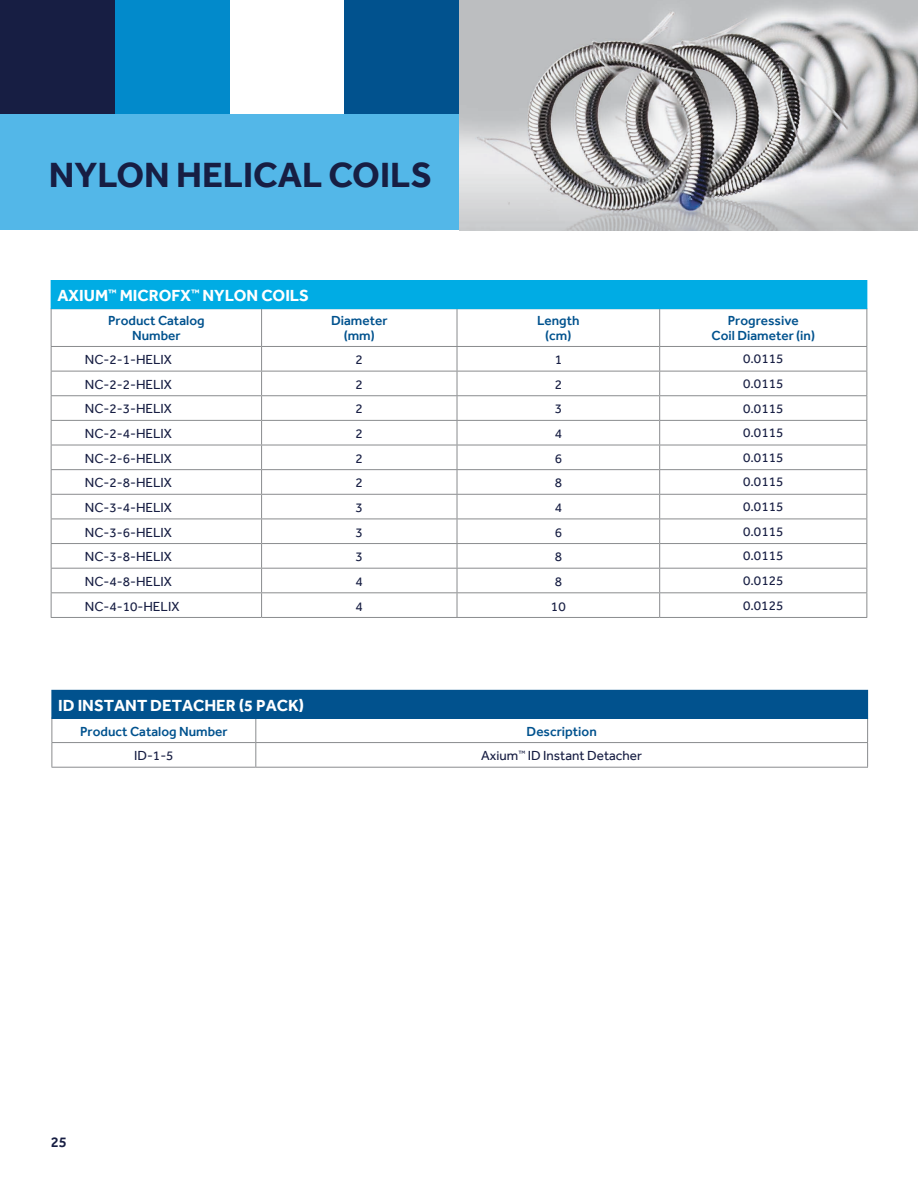
<style>
.page{position:relative;width:918px;height:1188px;background:#fff}
.page>*{position:absolute;margin:0;border:0;box-sizing:border-box;transform-origin:0 0}
.t1{font:700 36px "Effra";color:#171e43}
.t2{font:700 16.5px "Effra";color:#fff}
.t3{font:500 15px "Effra";color:#171e43}
.t4{font:13.5px "Effra";color:#171e43}
.t5{font:500 13.5px/15px "Effra";color:#01528e;text-align:center}
</style>
<div class="page">
<svg style="left:52px;top:309px;width:814px;height:308px"></svg>
<hr style="left:51px;top:309px;width:1px;height:37px;background:#8a8c8e">
<hr style="left:261px;top:309px;width:1px;height:37px;background:#8a8c8e">
<hr style="left:457px;top:309px;width:1px;height:37px;background:#8a8c8e">
<hr style="left:659px;top:309px;width:1px;height:37px;background:#8a8c8e">
<hr style="left:866px;top:309px;width:1px;height:37px;background:#8a8c8e">
<hr style="left:51px;top:346px;width:211px;height:1px;background:#8a8c8e">
<hr style="left:262px;top:346px;width:195px;height:1px;background:#8a8c8e">
<hr style="left:457px;top:346px;width:203px;height:1px;background:#8a8c8e">
<hr style="left:660px;top:346px;width:207px;height:1px;background:#8a8c8e">
<hr style="left:51px;top:371px;width:211px;height:1px;background:#8a8c8e">
<hr style="left:262px;top:371px;width:195px;height:1px;background:#8a8c8e">
<hr style="left:457px;top:371px;width:203px;height:1px;background:#8a8c8e">
<hr style="left:660px;top:371px;width:207px;height:1px;background:#8a8c8e">
<hr style="left:51px;top:395px;width:211px;height:1px;background:#8a8c8e">
<hr style="left:262px;top:395px;width:195px;height:1px;background:#8a8c8e">
<hr style="left:457px;top:395px;width:203px;height:1px;background:#8a8c8e">
<hr style="left:660px;top:395px;width:207px;height:1px;background:#8a8c8e">
<hr style="left:51px;top:420px;width:211px;height:1px;background:#8a8c8e">
<hr style="left:262px;top:420px;width:195px;height:1px;background:#8a8c8e">
<hr style="left:457px;top:420px;width:203px;height:1px;background:#8a8c8e">
<hr style="left:660px;top:420px;width:207px;height:1px;background:#8a8c8e">
<hr style="left:51px;top:445px;width:211px;height:1px;background:#8a8c8e">
<hr style="left:262px;top:445px;width:195px;height:1px;background:#8a8c8e">
<hr style="left:457px;top:445px;width:203px;height:1px;background:#8a8c8e">
<hr style="left:660px;top:445px;width:207px;height:1px;background:#8a8c8e">
<hr style="left:51px;top:469px;width:211px;height:1px;background:#8a8c8e">
<hr style="left:262px;top:469px;width:195px;height:1px;background:#8a8c8e">
<hr style="left:457px;top:469px;width:203px;height:1px;background:#8a8c8e">
<hr style="left:660px;top:469px;width:207px;height:1px;background:#8a8c8e">
<hr style="left:51px;top:494px;width:211px;height:1px;background:#8a8c8e">
<hr style="left:262px;top:494px;width:195px;height:1px;background:#8a8c8e">
<hr style="left:457px;top:494px;width:203px;height:1px;background:#8a8c8e">
<hr style="left:660px;top:494px;width:207px;height:1px;background:#8a8c8e">
<hr style="left:51px;top:519px;width:211px;height:1px;background:#8a8c8e">
<hr style="left:262px;top:519px;width:195px;height:1px;background:#8a8c8e">
<hr style="left:457px;top:519px;width:203px;height:1px;background:#8a8c8e">
<hr style="left:660px;top:519px;width:207px;height:1px;background:#8a8c8e">
<hr style="left:51px;top:592px;width:211px;height:1px;background:#8a8c8e">
<hr style="left:262px;top:592px;width:195px;height:1px;background:#8a8c8e">
<hr style="left:457px;top:592px;width:203px;height:1px;background:#8a8c8e">
<hr style="left:660px;top:592px;width:207px;height:1px;background:#8a8c8e">
<hr style="left:51px;top:617px;width:211px;height:1px;background:#8a8c8e">
<hr style="left:262px;top:617px;width:195px;height:1px;background:#8a8c8e">
<hr style="left:457px;top:617px;width:203px;height:1px;background:#8a8c8e">
<hr style="left:660px;top:617px;width:207px;height:1px;background:#8a8c8e">
<hr style="left:51px;top:543px;width:211px;height:1px;background:#8a8c8e">
<svg style="left:51px;top:347px;width:1px;height:270px"></svg>
<hr style="left:262px;top:543px;width:195px;height:1px;background:#8a8c8e">
<svg style="left:261px;top:347px;width:1px;height:270px"></svg>
<hr style="left:457px;top:543px;width:203px;height:1px;background:#8a8c8e">
<svg style="left:457px;top:347px;width:1px;height:270px"></svg>
<hr style="left:660px;top:543px;width:207px;height:1px;background:#8a8c8e">
<svg style="left:659px;top:347px;width:1px;height:270px"></svg>
<svg style="left:866px;top:347px;width:1px;height:270px"></svg>
<hr style="left:51px;top:568px;width:211px;height:1px;background:#8a8c8e">
<hr style="left:262px;top:568px;width:195px;height:1px;background:#8a8c8e">
<hr style="left:457px;top:568px;width:203px;height:1px;background:#8a8c8e">
<hr style="left:660px;top:568px;width:207px;height:1px;background:#8a8c8e">
<div style="left:51px;top:280px;width:816px;height:29px;background:#00ace4"></div>
<svg style="left:52px;top:719px;width:816px;height:48px"></svg>
<hr style="left:52px;top:767px;width:204px;height:1px;background:#8a8c8e">
<hr style="left:256px;top:767px;width:612px;height:1px;background:#8a8c8e">
<div style="left:52px;top:690px;width:816px;height:28px;background:#01528e"></div>
<div style="left:52px;top:690px;width:816px;height:29px;border:1px solid #01528e"></div>
<div style="left:344px;top:0;width:115px;height:115px;background:#01528e"></div>
<div style="left:115px;top:0;width:115px;height:115px;background:#028acb"></div>
<div style="left:0;top:0;width:115px;height:115px;background:#171e43"></div>
<div style="left:0;top:115px;width:459px;height:115px;background:#53b7e8"></div>
<img style="left:459px;top:0;width:459px;height:230px">
<h1 class="t1" style="left:49px;top:153px;width:385px">NYLON HELICAL COILS</h1>
<p class="t2" style="left:57px;top:286px;width:253px">AXIUM<sup>™</sup> MICROFX<sup>™</sup> NYLON COILS</p>
<p class="t5" style="left:108px;top:313px;width:98px">Product Catalog<br>Number</p>
<p class="t5" style="left:331px;top:313px;width:58px">Diameter (mm)</p>
<p class="t5" style="left:537px;top:313px;width:44px">Length (cm)</p>
<p class="t5" style="left:712px;top:313px;width:105px">Progressive<br>Coil Diameter (in)</p>
<p class="t4" style="left:85px;top:352px;width:89px">NC-2-1-HELIX</p>
<p class="t4" style="left:356px;top:352px;width:9px">2</p>
<p class="t4" style="left:555px;top:352px;width:9px">1</p>
<p class="t4" style="left:743px;top:351px;width:42px">0.0115</p>
<p class="t4" style="left:85px;top:376px;width:89px">NC-2-2-HELIX</p>
<p class="t4" style="left:356px;top:376px;width:9px">2</p>
<p class="t4" style="left:555px;top:376px;width:9px">2</p>
<p class="t4" style="left:743px;top:376px;width:42px">0.0115</p>
<p class="t4" style="left:85px;top:401px;width:89px">NC-2-3-HELIX</p>
<p class="t4" style="left:356px;top:401px;width:9px">2</p>
<p class="t4" style="left:555px;top:401px;width:9px">3</p>
<p class="t4" style="left:743px;top:400px;width:42px">0.0115</p>
<p class="t4" style="left:85px;top:426px;width:89px">NC-2-4-HELIX</p>
<p class="t4" style="left:356px;top:426px;width:9px">2</p>
<p class="t4" style="left:555px;top:426px;width:9px">4</p>
<p class="t4" style="left:743px;top:425px;width:42px">0.0115</p>
<p class="t4" style="left:85px;top:450px;width:89px">NC-2-6-HELIX</p>
<p class="t4" style="left:356px;top:450px;width:9px">2</p>
<p class="t4" style="left:555px;top:450px;width:9px">6</p>
<p class="t4" style="left:743px;top:449px;width:42px">0.0115</p>
<p class="t4" style="left:85px;top:475px;width:89px">NC-2-8-HELIX</p>
<p class="t4" style="left:356px;top:475px;width:9px">2</p>
<p class="t4" style="left:555px;top:475px;width:9px">8</p>
<p class="t4" style="left:743px;top:474px;width:42px">0.0115</p>
<p class="t4" style="left:85px;top:500px;width:89px">NC-3-4-HELIX</p>
<p class="t4" style="left:356px;top:500px;width:9px">3</p>
<p class="t4" style="left:555px;top:500px;width:9px">4</p>
<p class="t4" style="left:743px;top:499px;width:42px">0.0115</p>
<p class="t4" style="left:85px;top:524px;width:89px">NC-3-6-HELIX</p>
<p class="t4" style="left:356px;top:524px;width:9px">3</p>
<p class="t4" style="left:555px;top:524px;width:9px">6</p>
<p class="t4" style="left:743px;top:523px;width:42px">0.0115</p>
<p class="t4" style="left:85px;top:549px;width:89px">NC-3-8-HELIX</p>
<p class="t4" style="left:356px;top:549px;width:9px">3</p>
<p class="t4" style="left:555px;top:549px;width:9px">8</p>
<p class="t4" style="left:743px;top:548px;width:42px">0.0115</p>
<p class="t4" style="left:85px;top:574px;width:89px">NC-4-8-HELIX</p>
<p class="t4" style="left:356px;top:574px;width:9px">4</p>
<p class="t4" style="left:555px;top:574px;width:9px">8</p>
<p class="t4" style="left:743px;top:573px;width:42px">0.0125</p>
<p class="t4" style="left:85px;top:598px;width:96px">NC-4-10-HELIX</p>
<p class="t4" style="left:356px;top:598px;width:9px">4</p>
<p class="t4" style="left:551px;top:598px;width:16px">10</p>
<p class="t4" style="left:743px;top:597px;width:42px">0.0125</p>
<p class="t2" style="left:58px;top:695px;width:247px">ID INSTANT DETACHER (5 PACK)</p>
<p class="t5" style="left:80px;top:723px;width:149px">Product Catalog Number</p>
<p class="t5" style="left:527px;top:723px;width:72px">Description</p>
<p class="t4" style="left:134px;top:748px;width:41px">ID-1-5</p>
<p class="t4" style="left:481px;top:748px;width:162px">Axium<sup>™</sup> ID Instant Detacher</p>
<p class="t3" style="left:51px;top:1133px;width:18px">25</p>
</div>
